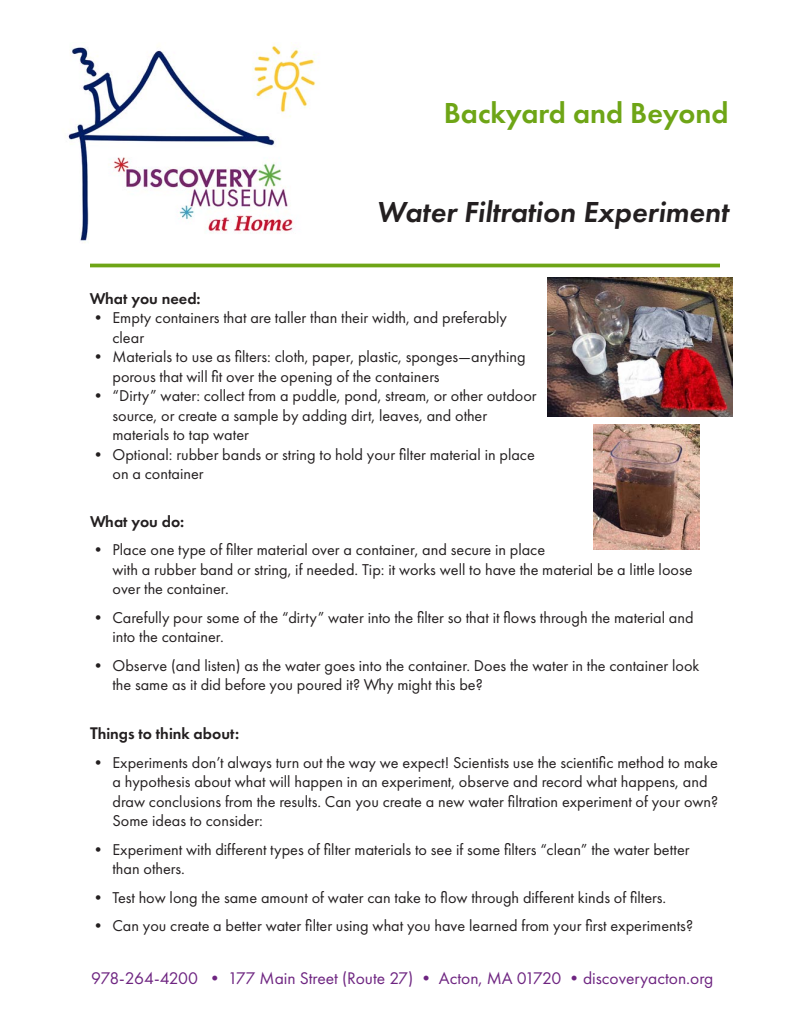
<style>
.page{position:relative;width:810px;height:1035px;background:#fff}
.page>*{position:absolute;margin:0;border:0;box-sizing:border-box;transform-origin:0 0}
.t1{font:italic 600 30px "Futura PT";color:#231f20}
.t2{font:600 30px "Futura PT";color:#6ea516}
.t3{font:17.5px "Futura PT";color:#6e2581}
.t4{font:16.25px/19.5px "Futura PT";color:#231f20}
.t5{font:600 16.25px "Futura PT";color:#231f20}
.s1{font-size:17.5px}
</style>
<div class="page">
<img style="left:68px;top:42px;width:248px;height:201px">
<hr style="left:90px;top:264px;width:630px;height:3px;background:#6ea516">
<img style="left:548px;top:277px;width:185px;height:139px">
<img style="left:593px;top:424px;width:107px;height:125px">
<p class="t2" style="left:444px;top:94px;width:286px">Backyard and Beyond</p>
<p class="t1" style="left:376px;top:192px;width:354px">Water Filtration Experiment</p>
<p class="t5" style="left:90px;top:288px;width:112px">What you need:</p>
<p class="t4" style="left:112px;top:308px;width:396px;text-indent:-22px">• Empty containers that are taller than their width, and preferably clear</p>
<p class="t4" style="left:112px;top:347px;width:415px;text-indent:-22px">• Materials to use as filters: cloth, paper, plastic, sponges—anything porous that will fit over the opening of the containers</p>
<p class="t4" style="left:112px;top:386px;width:426px;text-indent:-22px">• “Dirty” water: collect from a puddle, pond, stream, or other outdoor source, or create a sample by adding dirt, leaves, and other materials to tap water</p>
<p class="t4" style="left:112px;top:444px;width:424px;text-indent:-22px">• Optional: rubber bands or string to hold your filter material in place on a container</p>
<p class="t5" style="left:90px;top:511px;width:96px">What you do:</p>
<p class="t4" style="left:112px;top:540px;width:582px;text-indent:-22px">• Place one type of filter material over a container, and secure in place<br>with a rubber band or string, if needed. Tip: it works well to have the material be a little loose over the container.</p>
<p class="t4" style="left:112px;top:607px;width:583px;text-indent:-22px">• Carefully pour some of the “dirty” water into the filter so that it flows through the material and into the container.</p>
<p class="t4" style="left:112px;top:655px;width:588px;text-indent:-22px">• Observe (and listen) as the water goes into the container. Does the water in the container look the same as it did before you poured it? Why might this be?</p>
<p class="t5" style="left:90px;top:724px;width:151px"><span class="s1">T</span>hings to think about:</p>
<p class="t4" style="left:112px;top:753px;width:607px;text-indent:-22px">• Experiments don’t always turn out the way we expect! Scientists use the scientific method to make a hypothesis about what will happen in an experiment, observe and record what happens, and draw conclusions from the results. Can you create a new water filtration experiment of your own?<br>Some ideas to consider:</p>
<p class="t4" style="left:112px;top:840px;width:579px;text-indent:-22px">• Experiment with different types of filter materials to see if some filters “clean” the water better than others.</p>
<p class="t4" style="left:90px;top:888px;width:578px">• Test how long the same amount of water can take to flow through different kinds of filters.</p>
<p class="t4" style="left:90px;top:916px;width:605px">• Can you create a better water filter using what you have learned from your first experiments?</p>
<p class="t3" style="left:91px;top:967px;width:624px">978-264-4200 • 177 Main Street (Route 27) • Acton, MA 01720 •discoveryacton.org</p>
</div>
